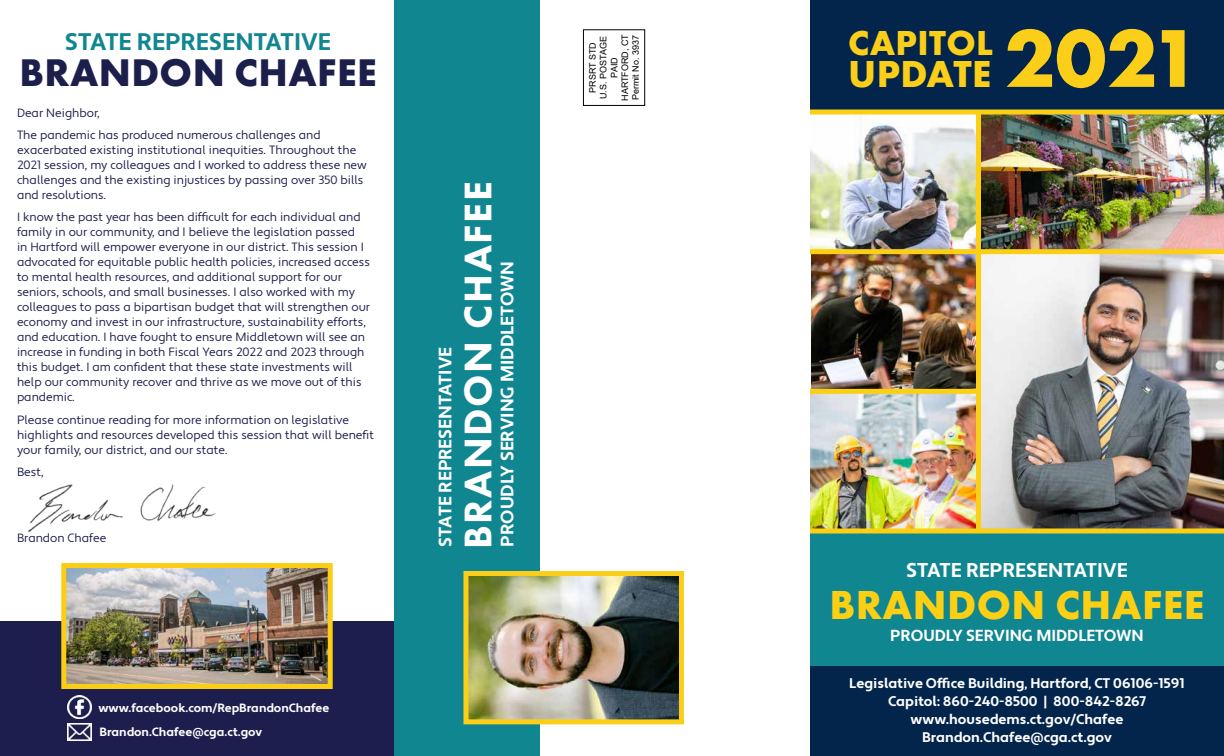
<style>
.page{position:relative;width:1224px;height:756px;background:#fff}
.page>*{position:absolute;margin:0;border:0;box-sizing:border-box;transform-origin:0 0}
.t1{font:700 42px "Futura PT";letter-spacing:.01em;color:#fbcf14}
.t2{font:700 40px "Futura PT";letter-spacing:.01em;color:#1c1f4c}
.t3{font:800 40px "Futura PT";letter-spacing:.04em;color:#fff}
.t4{font:700 39px "Futura PT";letter-spacing:.01em;color:#fbcf19}
.t5{font:700 36px "Futura PT";letter-spacing:.01em;color:#fbcf19}
.t6{font:700 24px "Apertura";color:#118691}
.t7{font:700 20px "Apertura";color:#fff}
.t8{font:700 18px "Apertura";color:#fff}
.t9{font:700 16px "Apertura";color:#fff}
.t10{font:700 14px/18px "Apertura";color:#fff;text-align:center}
.t11{font:12px/15px "Apertura";color:#1d1e4c}
.t12{font:700 12px "Apertura";color:#fff}
.t13{font:9px/10.8px "Arial";color:#000;text-align:center}
.s1{font-size:85px}
</style>
<div class="page">
<img style="left:27px;top:484px;width:189px;height:48px">
<div style="left:0;top:621px;width:396px;height:135px;background:#1d1e4d"></div>
<div style="left:394px;top:0;width:146px;height:756px;background:#108690"></div>
<div style="left:583px;top:30px;width:62px;height:76px;border:1px solid #000"></div>
<img style="left:469px;top:577px;width:209px;height:141px">
<div style="left:463px;top:571px;width:221px;height:153px;border:5px solid #fbcf19"></div>
<div style="left:810px;top:0;width:414px;height:756px;background:#03254c"></div>
<img style="left:67px;top:569px;width:260px;height:114px">
<div style="left:61px;top:563px;width:272px;height:126px;border:5px solid #fbce14"></div>
<div style="left:810px;top:519px;width:414px;height:147px;background:#108690"></div>
<img style="left:68px;top:695px;width:23px;height:24px">
<img style="left:981px;top:114px;width:243px;height:414px">
<img style="left:810px;top:394px;width:166px;height:134px">
<img style="left:810px;top:114px;width:166px;height:275px">
<hr style="left:810px;top:110px;width:414px;height:4px;background:#fbcf14">
<div style="left:810px;top:528px;width:414px;height:6px;background:#fbcf14"></div>
<div style="left:810px;top:249px;width:414px;height:5px;background:#fbcf14"></div>
<div style="left:810px;top:389px;width:168px;height:5px;background:#fbcf14"></div>
<div style="left:976px;top:112px;width:5px;height:419px;background:#fbcf14"></div>
<img style="left:68px;top:723px;width:23px;height:18px">
<h3 class="t6" style="left:65px;top:27px;width:268px">STATE REPRESENTATIVE</h3>
<h2 class="t2" style="left:19px;top:46px;width:359px">BRANDON CHAFEE</h2>
<p class="t11" style="left:17px;top:102px;width:305px;line-height:22.2px">Dear Neighbor,<br>The pandemic has produced numerous challenges and</p>
<p class="t11" style="left:17px;top:143px;width:351px">exacerbated existing institutional inequities. Throughout the 2021 session, my colleagues and I worked to address these new challenges and the existing injustices by passing over 350 bills and resolutions.</p>
<p class="t11" style="left:17px;top:210px;width:355px">I know the past year has been difficult for each individual and family in our community, and I believe the legislation passed<br>in Hartford will empower everyone in our district. This session I advocated for equitable public health policies, increased access to mental health resources, and additional support for our seniors, schools, and small businesses. I also worked with my colleagues to pass a bipartisan budget that will strengthen our economy and invest in our infrastructure, sustainability efforts, and education. I have fought to ensure Middletown will see an increase in funding in both Fiscal Years 2022 and 2023 through this budget. I am confident that these state investments will help our community recover and thrive as we move out of this pandemic.</p>
<p class="t11" style="left:17px;top:412px;width:359px">Please continue reading for more information on legislative highlights and resources developed this session that will benefit your family, our district, and our state.</p>
<p class="t11" style="left:17px;top:465px;width:28px">Best,</p>
<p class="t11" style="left:17px;top:531px;width:91px">Brandon Chafee</p>
<p class="t12" style="left:98px;top:700px;width:232px">www.facebook.com/RepBrandonChafee</p>
<p class="t12" style="left:100px;top:725px;width:164px">Brandon.Chafee@cga.ct.gov</p>
<h3 class="t8" style="left:434px;top:547px;width:201px;rotate:-90deg">STATE REPRESENTATIVE</h3>
<h2 class="t3" style="left:453px;top:549px;width:370px;rotate:-90deg">BRANDON CHAFEE</h2>
<h3 class="t8" style="left:496px;top:547px;width:287px;rotate:-90deg">PROUDLY SERVING MIDDLETOWN</h3>
<p class="t13" style="left:587px;top:101px;width:68px;rotate:-90deg">PRSRT STD<br>U.S. POSTAGE<br>PAID<br>HARTFORD, CT<br>Permit No. 3937</p>
<h3 class="t4" style="left:848px;top:49px;width:354px">UPDATE <span class="s1">2021</span></h3>
<h3 class="t5" style="left:848px;top:20px;width:147px">CAPITOL</h3>
<h3 class="t7" style="left:906px;top:558px;width:223px">STATE REPRESENTATIVE</h3>
<h1 class="t1" style="left:830px;top:577px;width:376px">BRANDON CHAFEE</h1>
<h3 class="t9" style="left:890px;top:626px;width:255px">PROUDLY SERVING MIDDLETOWN</h3>
<p class="t10" style="left:849px;top:675px;width:337px">Legislative Office Building, Hartford, CT 06106-1591<br>Capitol: 860-240-8500 | 800-842-8267 www.housedems.ct.gov/Chafee Brandon.Chafee@cga.ct.gov</p>
</div>
